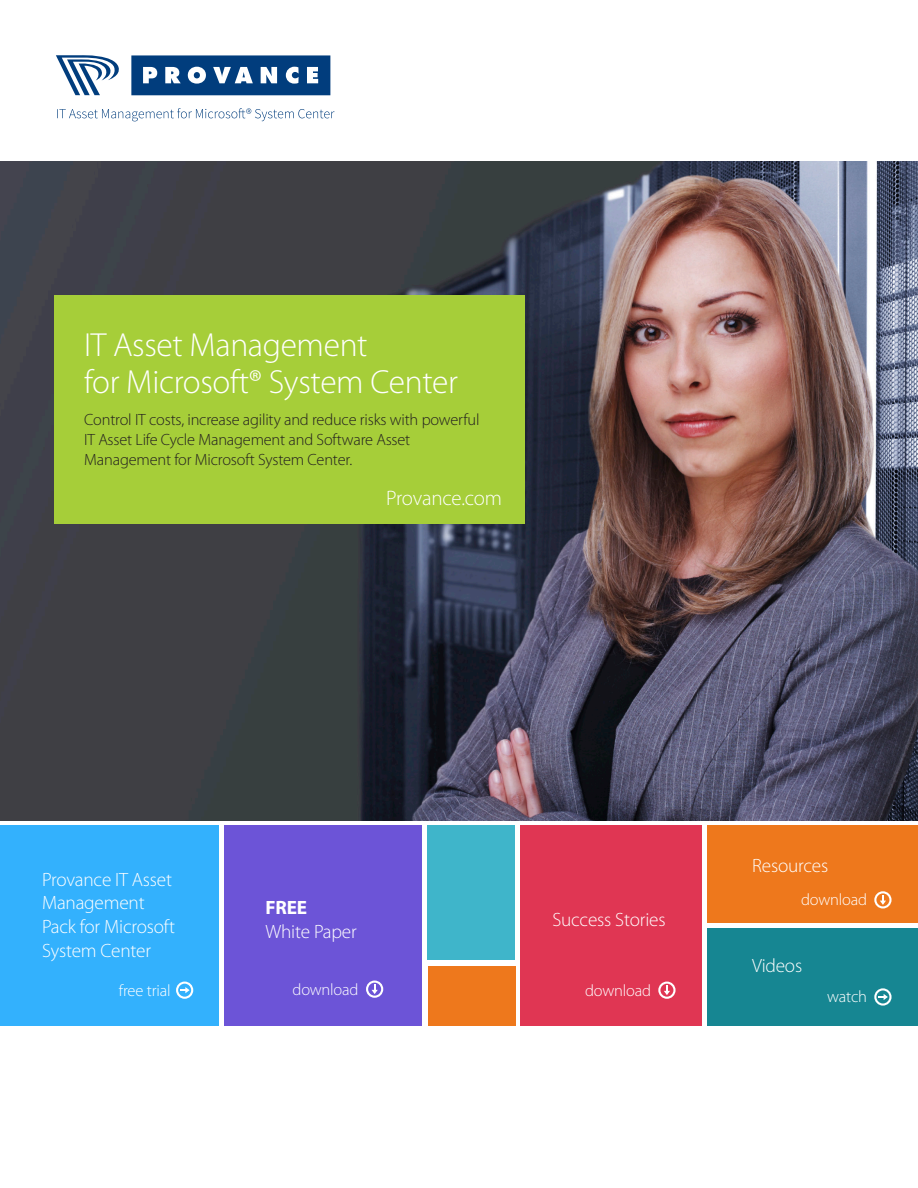
<style>
.page{position:relative;width:918px;height:1188px;background:#fff}
.page>*{position:absolute;margin:0;border:0;box-sizing:border-box;transform-origin:0 0}
.body{font:300 33.45px "Myriad Pro";letter-spacing:-.01em;color:#fff}
.body-2{font:300 21px "Myriad Pro";letter-spacing:-.01em;color:#fff}
.body-3{font:300 19.35px/23.5px "Myriad Pro";letter-spacing:-.01em;color:#fff}
.body-4{font:300 16.5px "Myriad Pro";letter-spacing:-.01em;color:#fff}
.body-5{font:300 16.35px/20px "Myriad Pro";letter-spacing:-.01em;color:#231f20}
.s1{font-weight:700}
</style>
<div class="page">
<img style="left:0;top:162px;width:918px;height:658px">
<div style="left:54px;top:296px;width:471px;height:228px;background:#a6ce39"></div>
<svg style="left:57px;top:108px;width:277px;height:13px"></svg>
<svg style="left:56px;top:55px;width:63px;height:40px"></svg>
<svg style="left:131px;top:55px;width:199px;height:40px"></svg>
<div style="left:0;top:826px;width:219px;height:200px;background:#33b1fd"></div>
<div style="left:224px;top:826px;width:198px;height:200px;background:#6c54d7"></div>
<div style="left:428px;top:826px;width:87px;height:134px;background:#3fb5ca"></div>
<div style="left:428px;top:966px;width:87px;height:60px;background:#ee781c"></div>
<div style="left:707px;top:826px;width:211px;height:97px;background:#ee781c"></div>
<div style="left:707px;top:928px;width:211px;height:98px;background:#168692"></div>
<div style="left:521px;top:825px;width:181px;height:201px;background:#e03653"></div>
<div style="left:366px;top:981px;width:17px;height:17px;border:2px solid #fff;border-radius:50%"></div>
<svg style="left:372px;top:984px;width:6px;height:10px"></svg>
<div style="left:176px;top:982px;width:17px;height:17px;border:2px solid #fff;border-radius:50%"></div>
<svg style="left:180px;top:987px;width:10px;height:6px"></svg>
<div style="left:658px;top:982px;width:18px;height:17px;border:2px solid #fff;border-radius:50%"></div>
<svg style="left:664px;top:985px;width:6px;height:10px"></svg>
<div style="left:874px;top:891px;width:18px;height:18px;border:2px solid #fff;border-radius:50%"></div>
<svg style="left:880px;top:895px;width:6px;height:10px"></svg>
<div style="left:874px;top:988px;width:18px;height:18px;border:2px solid #fff;border-radius:50%"></div>
<svg style="left:878px;top:994px;width:10px;height:6px"></svg>
<p class="body" style="left:84px;top:326px;width:285px">IT Asset Management</p>
<p class="body" style="left:84px;top:364px;width:375px">for Microsoft® System Center</p>
<p class="body-5" style="left:84px;top:410px;width:397px">Control IT costs, increase agility and reduce risks with powerful<br>IT Asset Life Cycle Management and Software Asset<br>Management for Microsoft System Center.</p>
<p class="body-2" style="left:386px;top:486px;width:117px">Provance.com</p>
<p class="body-3" style="left:42px;top:868px;width:132px">Provance IT Asset</p>
<p class="body-3" style="left:42px;top:892px;width:134px">Management<br>Pack for Microsoft<br>System Center</p>
<p class="body-3" style="left:266px;top:896px;width:93px"><span class="s1">FREE<br></span>White Paper</p>
<p class="body-3" style="left:552px;top:908px;width:115px">Success Stories</p>
<p class="body-4" style="left:119px;top:981px;width:53px">free trial</p>
<p class="body-4" style="left:293px;top:980px;width:68px">download</p>
<p class="body-4" style="left:585px;top:981px;width:68px">download</p>
<p class="body-3" style="left:752px;top:854px;width:78px">Resources</p>
<p class="body-4" style="left:801px;top:891px;width:68px">download</p>
<p class="body-3" style="left:752px;top:954px;width:52px">Videos</p>
<p class="body-4" style="left:827px;top:987px;width:41px">watch</p>
</div>
